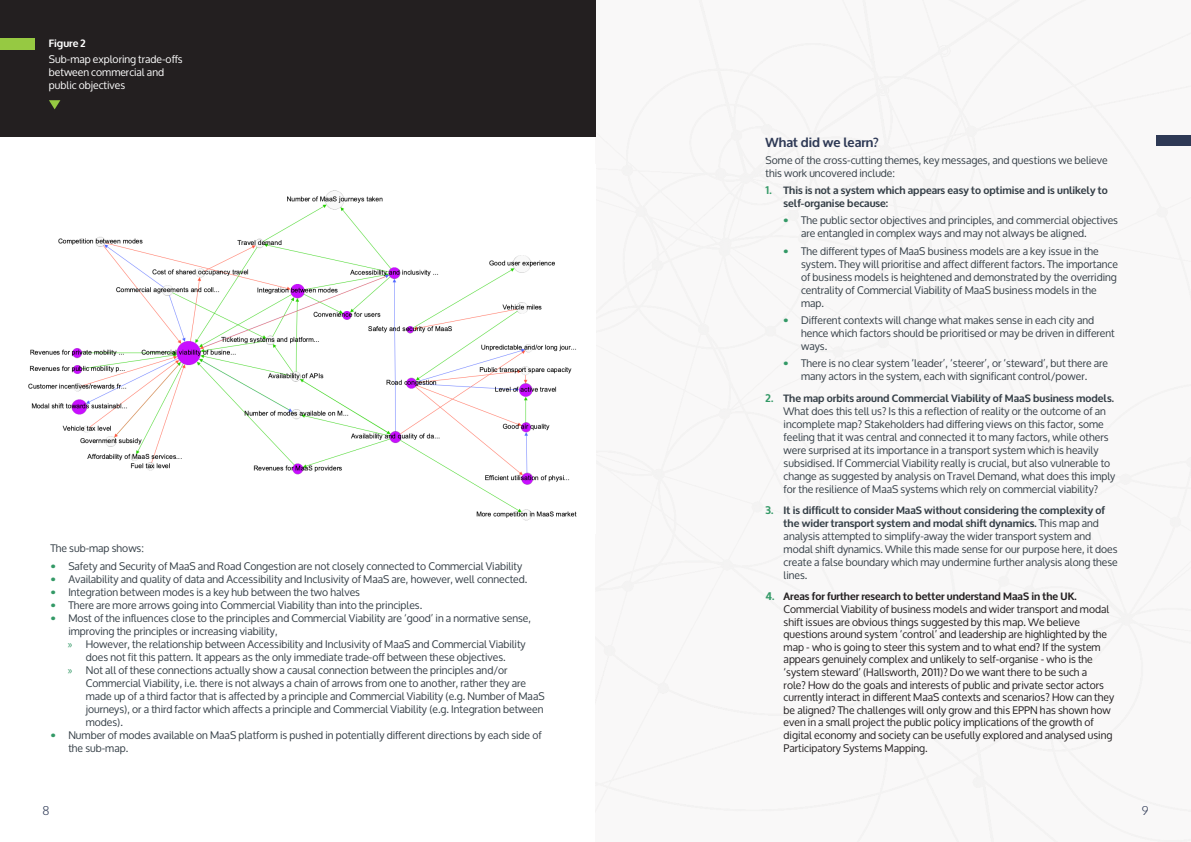
<style>
.page{position:relative;width:1191px;height:842px;background:#fff}
.page>*{position:absolute;margin:0;border:0;box-sizing:border-box;transform-origin:0 0}
.t1{font:700 13px "Oxygen";color:#2e3955}
.t2{font:300 12px "Oxygen";color:#2e3955}
.t3{font:10.5px/13px "Oxygen";color:#353f47}
.t4{font:10.5px/12.6px "Oxygen";color:#231f20}
.t5{font:700 10.5px/13px "Oxygen";color:#353f47}
.t6{font:10.5px/13px "Oxygen";color:#fff}
.t7{font:700 10.5px "Oxygen";color:#fff}
.s1{font-weight:700;font-size:11px;color:#396}
.s2{font-family:"Myriad Pro";font-size:11px;color:#396}
.s3{font-size:11px;color:#396}
.s4{font-weight:700}
</style>
<div class="page">
<div style="left:595px;top:0;width:596px;height:842px;background:#f4f2f2"></div>
<div style="left:0;top:0;width:595px;height:136px;background:#231f20"></div>
<div style="left:0;top:38px;width:34px;height:11px;background:#96c942"></div>
<div style="left:1157px;top:136px;width:34px;height:10px;background:#2e3955"></div>
<img style="left:28px;top:190px;width:549px;height:331px">
<svg style="left:49px;top:100px;width:11px;height:9px"></svg>
<p class="t7" style="left:49px;top:37px;width:38px">Figure 2</p>
<p class="t6" style="left:49px;top:53px;width:135px">Sub-map exploring trade-offs between commercial and public objectives</p>
<p class="t3" style="left:50px;top:542px;width:95px">The sub-map shows:</p>
<p class="t3" style="left:50px;top:559px;width:473px"><span class="s1">•</span> Safety and Security of MaaS and Road Congestion are not closely connected to Commercial Viability</p>
<p class="t3" style="left:50px;top:572px;width:478px"><span class="s1">•</span> Availability and quality of data and Accessibility and Inclusivity of MaaS are, however, well connected.</p>
<p class="t3" style="left:50px;top:585px;width:311px"><span class="s1">•</span> Integration between modes is a key hub between the two halves</p>
<p class="t3" style="left:50px;top:598px;width:373px"><span class="s1">•</span> There are more arrows going into Commercial Viability than into the principles.</p>
<p class="t3" style="left:68px;top:611px;width:464px;text-indent:-18px"><span class="s1">•</span> Most of the influences close to the principles and Commercial Viability are ‘good’ in a normative sense, improving the principles or increasing viability,</p>
<p class="t3" style="left:68px;top:637px;width:459px;text-align:center"><span class="s2">»</span> However, the relationship between Accessibility and Inclusivity of MaaS and Commercial Viability does not fit this pattern. It appears as the only immediate trade-off between these objectives.</p>
<p class="t3" style="left:86px;top:663px;width:460px;text-indent:-18px"><span class="s2">»</span> Not all of these connections actually show a causal connection between the principles and/or Commercial Viability, i.e. there is not always a chain of arrows from one to another, rather they are made up of a third factor that is affected by a principle and Commercial Viability (e.g. Number of MaaS journeys), or a third factor which affects a principle and Commercial Viability (e.g. Integration between modes).</p>
<p class="t3" style="left:68px;top:728px;width:475px;text-indent:-18px"><span class="s1">•</span> Number of modes available on MaaS platform is pushed in potentially different directions by each side of the sub-map.</p>
<p class="t2" style="left:43px;top:803px;width:9px">8</p>
<p class="t1" style="left:765px;top:134px;width:115px">What did we learn?</p>
<p class="t3" style="left:765px;top:154px;width:343px">Some of the cross-cutting themes, key messages, and questions we believe this work uncovered include:</p>
<p class="t5" style="left:783px;top:184px;width:326px;text-indent:-18px"><span class="s3">1.</span> This is not a system which appears easy to optimise and is unlikely to self-organise because:</p>
<p class="t3" style="left:801px;top:214px;width:318px;text-indent:-18px"><span class="s1">•</span> The public sector objectives and principles, and commercial objectives are entangled in complex ways and may not always be aligned.</p>
<p class="t3" style="left:801px;top:245px;width:318px;text-indent:-18px"><span class="s1">•</span> The different types of MaaS business models are a key issue in the system. They will prioritise and affect different factors. The importance of business models is heightened and demonstrated by the overriding centrality of Commercial Viability of MaaS business models in the map.</p>
<p class="t3" style="left:801px;top:314px;width:315px;text-indent:-18px"><span class="s1">•</span> Different contexts will change what makes sense in each city and hence which factors should be prioritised or may be driven in different ways.</p>
<p class="t3" style="left:783px;top:357px;width:326px;text-align:center"><span class="s1">•</span> There is no clear system ‘leader’, ‘steerer’, or ‘steward’, but there are many actors in the system, each with significant control/power.</p>
<p class="t3" style="left:783px;top:392px;width:333px;text-indent:-18px"><span class="s1">2.</span> <span class="s4">The map orbits around Commercial Viability of MaaS business models.<br></span>What does this tell us? Is this a reflection of reality or the outcome of an incomplete map? Stakeholders had differing views on this factor, some feeling that it was central and connected it to many factors, while others were surprised at its importance in a transport system which is heavily subsidised. If Commercial Viability really is crucial, but also vulnerable to change as suggested by analysis on Travel Demand, what does this imply for the resilience of MaaS systems which rely on commercial viability?</p>
<p class="t3" style="left:783px;top:504px;width:336px;text-indent:-18px"><span class="s1">3.</span> <span class="s4">It is difficult to consider MaaS without considering the complexity of the wider transport system and modal shift dynamics.</span> This map and analysis attempted to simplify-away the wider transport system and modal shift dynamics. While this made sense for our purpose here, it does create a false boundary which may undermine further analysis along these lines.</p>
<p class="t4" style="left:783px;top:590px;width:332px;text-indent:-18px"><span class="s1">4.</span> <span class="s4">Areas for further research to better understand MaaS in the UK.<br></span>Commercial Viability of business models and wider transport and modal shift issues are obvious things suggested by this map. We believe questions around system ‘control’ and leadership are highlighted by the map - who is going to steer this system and to what end? If the system appears genuinely complex and unlikely to self-organise - who is the ‘system steward’ (Hallsworth, 2011)? Do we want there to be such a<br>role? How do the goals and interests of public and private sector actors currently interact in different MaaS contexts and scenarios? How can they be aligned? The challenges will only grow and this EPPN has shown how even in a small project the public policy implications of the growth of digital economy and society can be usefully explored and analysed using Participatory Systems Mapping.</p>
<p class="t2" style="left:1141px;top:803px;width:8px">9</p>
</div>
